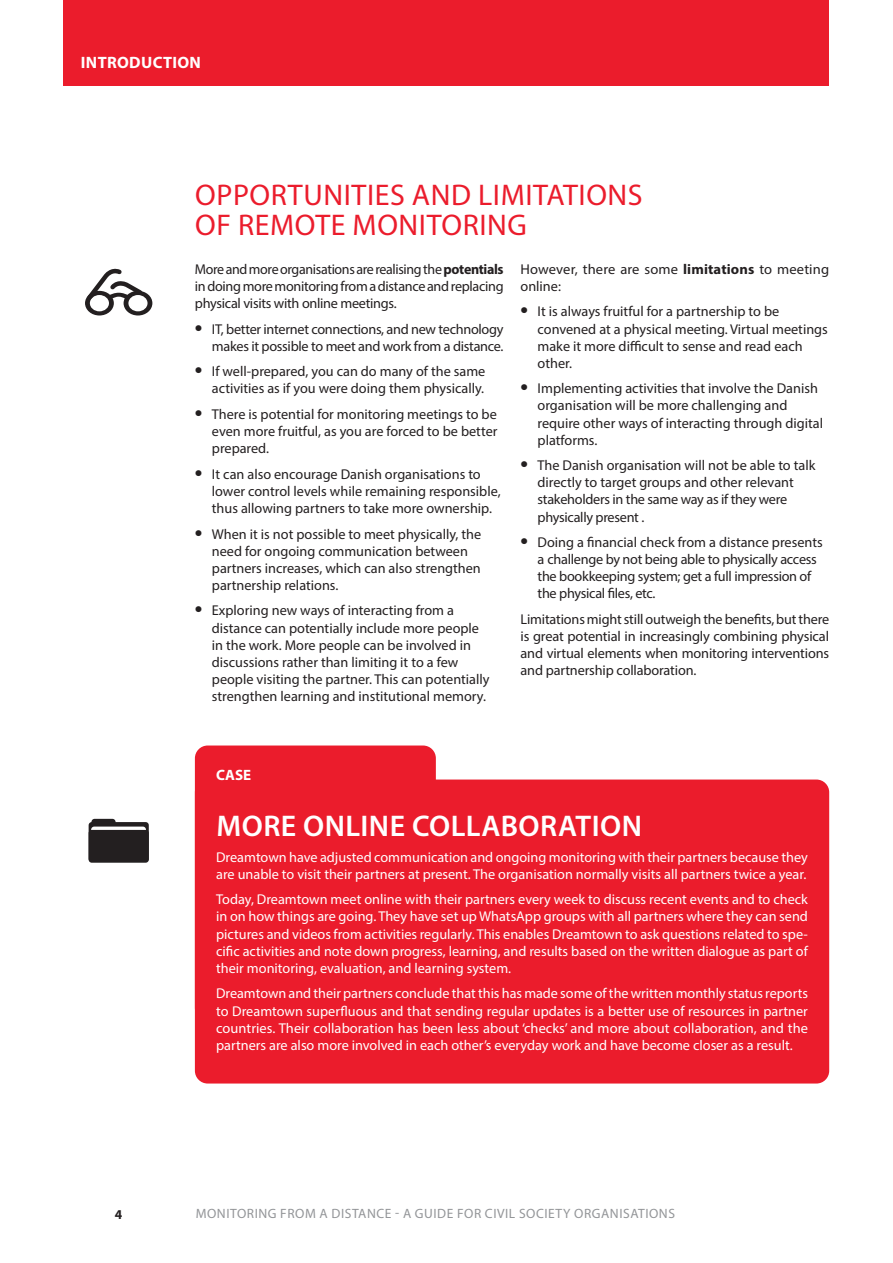
<style>
.page{position:relative;width:893px;height:1263px;background:#fff}
.page>*{position:absolute;margin:0;border:0;box-sizing:border-box;transform-origin:0 0}
.t1{font:30px/30px "Myriad Pro";letter-spacing:.02em;color:#eb1c2c}
.t2{font:600 30px "Myriad Pro";letter-spacing:.015em;color:#fff}
.t3{font:700 16.5px "Myriad Pro";letter-spacing:.02em;color:#fff}
.t4{font:700 15px "Myriad Pro";color:#fff}
.t5{font:14.25px/17.1px "Myriad Pro";color:#231f20}
.t6{font:14.25px/17.1px "Myriad Pro";color:#fff;text-align:justify}
.t7{font:14.25px/17.1px "Myriad Pro";letter-spacing:-.02em;color:#231f20;text-align:right}
.t8{font:13.5px "Myriad Pro";letter-spacing:.04em;color:#939598}
.t9{font:700 13.5px "Myriad Pro";color:#231f20}
.s1{font-weight:700}
.s2{font-weight:700;font-size:22.5px}
</style>
<div class="page">
<svg style="left:85px;top:269px;width:67px;height:46px"></svg>
<div style="left:195px;top:745px;width:241px;height:276px;background:#eb1c2c;border-radius:13px"></div>
<div style="left:195px;top:779px;width:634px;height:304px;background:#eb1c2c;border-radius:13px"></div>
<div style="left:64px;top:0;width:765px;height:85px;background:#eb1c2c"></div>
<div style="left:91px;top:819px;width:25px;height:40px;background:#231f20;border-radius:3px"></div>
<div style="left:89px;top:822px;width:60px;height:40px;background:#231f20;border-radius:3px"></div>
<div style="left:91px;top:826px;width:55px;height:37px;background:linear-gradient(to right,#fff,#fff);border-radius:3px"></div>
<div style="left:89px;top:830px;width:60px;height:33px;background:#231f20;border-radius:3px"></div>
<p class="t3" style="left:81px;top:52px;width:122px">INTRODUCTION</p>
<h1 class="t1" style="left:195px;top:180px;width:449px">OPPORTUNITIES AND LIMITATIONS<br>OF REMOTE MONITORING</h1>
<p class="t5" style="left:195px;top:260px;width:310px;text-align:justify">More and more organisations are realising the <span class="s1">potentials </span>in doing more monitoring from a distance and replacing physical visits with online meetings.</p>
<p class="t7" style="left:195px;top:320px;width:310px"><span class="s2">•</span> IT, better internet connections, and new technology makes it possible to meet and work from a distance.</p>
<p class="t5" style="left:195px;top:363px;width:292px;text-align:right"><span class="s2">•</span> If well-prepared, you can do many of the same activities as if you were doing them physically.</p>
<p class="t5" style="left:212px;top:405px;width:287px;text-align:justify;text-indent:-17px"><span class="s2">•</span> There is potential for monitoring meetings to be even more fruitful, as you are forced to be better prepared.</p>
<p class="t5" style="left:212px;top:465px;width:290px;text-indent:-17px"><span class="s2">•</span> It can also encourage Danish organisations to lower control levels while remaining responsible, thus allowing partners to take more ownership.</p>
<p class="t5" style="left:212px;top:525px;width:271px;text-indent:-17px"><span class="s2">•</span> When it is not possible to meet physically, the need for ongoing communication between partners increases, which can also strengthen partnership relations.</p>
<p class="t5" style="left:212px;top:602px;width:279px;text-indent:-17px"><span class="s2">•</span> Exploring new ways of interacting from a distance can potentially include more people in the work. More people can be involved in discussions rather than limiting it to a few people visiting the partner. This can potentially strengthen learning and institutional memory.</p>
<p class="t5" style="left:521px;top:260px;width:310px">However, there are some <span class="s1">limitations</span> to meeting online:</p>
<p class="t5" style="left:538px;top:303px;width:292px;text-indent:-17px"><span class="s2">•</span> It is always fruitful for a partnership to be convened at a physical meeting. Virtual meetings make it more difficult to sense and read each other.</p>
<p class="t5" style="left:538px;top:380px;width:287px;text-indent:-17px"><span class="s2">•</span> Implementing activities that involve the Danish organisation will be more challenging and require other ways of interacting through digital platforms.</p>
<p class="t5" style="left:538px;top:457px;width:279px;text-indent:-17px"><span class="s2">•</span> The Danish organisation will not be able to talk directly to target groups and other relevant stakeholders in the same way as if they were physically present .</p>
<p class="t7" style="left:538px;top:534px;width:287px;text-align:left;text-indent:-17px"><span class="s2">•</span> Doing a financial check from a distance presents a challenge by not being able to physically access the bookkeeping system; get a full impression of the physical files, etc.</p>
<p class="t5" style="left:521px;top:610px;width:310px;text-align:justify">Limitations might still outweigh the benefits, but there is great potential in increasingly combining physical and virtual elements when monitoring interventions and partnership collaboration.</p>
<p class="t4" style="left:216px;top:765px;width:37px">CASE</p>
<h1 class="t2" style="left:216px;top:807px;width:427px">MORE ONLINE COLLABORATION</h1>
<p class="t6" style="left:216px;top:848px;width:593px">Dreamtown have adjusted communication and ongoing monitoring with their partners because they are unable to visit their partners at present. The organisation normally visits all partners twice a year.</p>
<p class="t6" style="left:216px;top:891px;width:593px">Today, Dreamtown meet online with their partners every week to discuss recent events and to check in on how things are going. They have set up WhatsApp groups with all partners where they can send pictures and videos from activities regularly. This enables Dreamtown to ask questions related to spe&shy;cific activities and note down progress, learning, and results based on the written dialogue as part of their monitoring, evaluation, and learning system.</p>
<p class="t6" style="left:216px;top:985px;width:593px">Dreamtown and their partners conclude that this has made some of the written monthly status reports to Dreamtown superfluous and that sending regular updates is a better use of resources in partner countries. Their collaboration has been less about ‘checks’ and more about collaboration, and the partners are also more involved in each other’s everyday work and have become closer as a result.</p>
<p class="t9" style="left:115px;top:1206px;width:9px">4</p>
<p class="t8" style="left:196px;top:1205px;width:481px">MONITORING FROM A DISTANCE - A GUIDE FOR CIVIL SOCIETY ORGANISATIONS</p>
</div>
